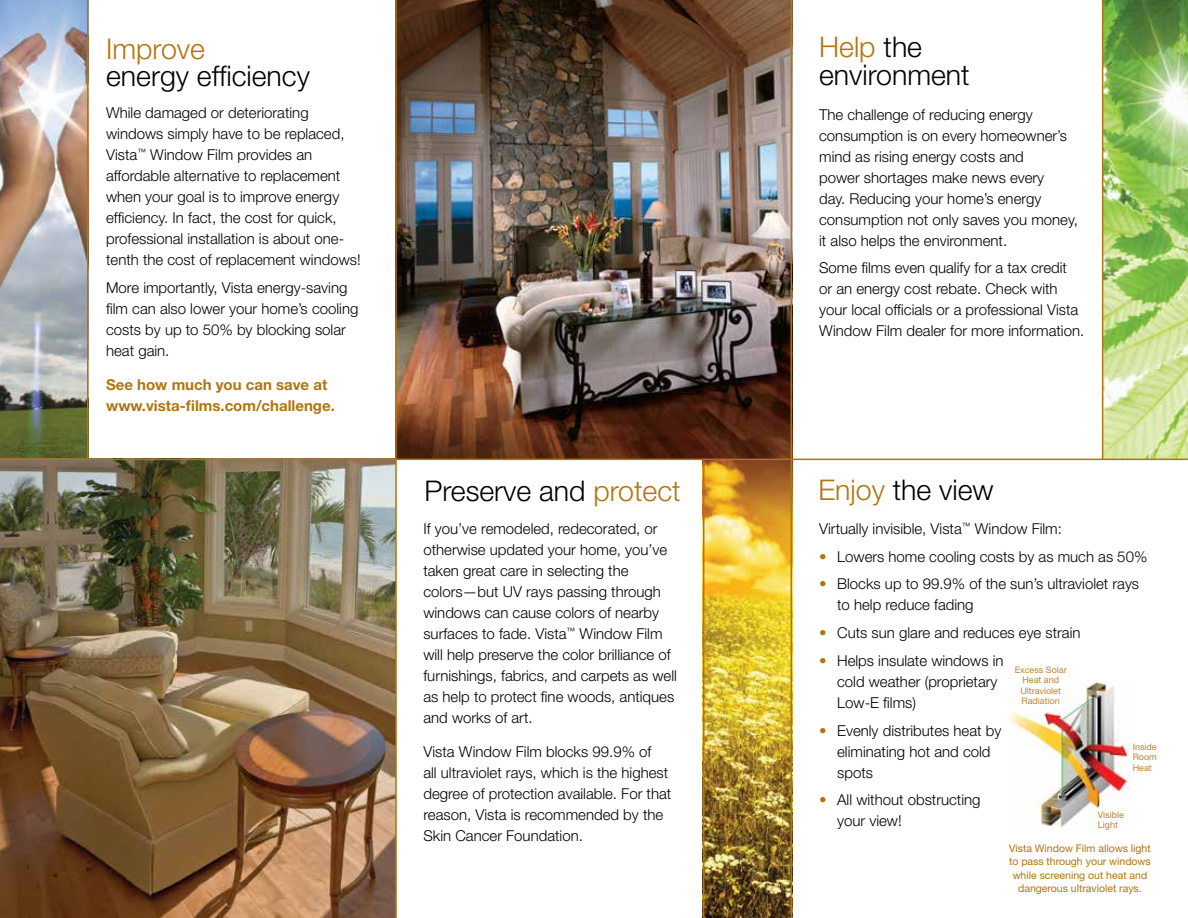
<style>
.page{position:relative;width:1188px;height:918px;background:#fff}
.page>*{position:absolute;margin:0;border:0;box-sizing:border-box;transform-origin:0 0}
.t1{font:300 28.5px/28.5px "Helvetica Neue";color:#000}
.t2{font:300 28.5px "Helvetica Neue";color:#b2740e}
.t3{font:300 15px/21px "Helvetica Neue";color:#000}
.t4{font:700 15px/21px "Helvetica Neue";color:#b2740e}
.t5{font:10.5px/13.5px "Helvetica Neue";color:#b2740e;text-align:center}
.t6{font:9px/10.5px "Helvetica Neue";color:#be842f;text-align:center}
.s1{color:#b2740e}
</style>
<div class="page">
<img style="left:1103px;top:0;width:85px;height:459px">
<img style="left:0;top:0;width:87px;height:459px">
<img style="left:397px;top:0;width:394px;height:459px">
<img style="left:1010px;top:680px;width:120px;height:148px">
<hr style="left:87px;top:0;width:1px;height:460px;background:#b2740e">
<img style="left:704px;top:460px;width:87px;height:458px">
<img style="left:0;top:460px;width:395px;height:458px">
<hr style="left:703px;top:460px;width:1px;height:458px;background:#b2740e">
<hr style="left:791px;top:0;width:1px;height:918px;background:#b2740e">
<hr style="left:395px;top:0;width:2px;height:918px;background:#b2740e">
<hr style="left:0;top:459px;width:1188px;height:1px;background:#b2740e">
<hr style="left:1102px;top:0;width:1px;height:459px;background:#b2740e">
<h1 class="t2" style="left:106px;top:32px;width:100px">Improve</h1>
<h1 class="t1" style="left:106px;top:61px;width:205px">energy efficiency</h1>
<p class="t3" style="left:106px;top:102px;width:256px">While damaged or deteriorating windows simply have to be replaced, Vista<sup>™</sup> Window Film provides an affordable alternative to replacement when your goal is to improve energy efficiency. In fact, the cost for quick, professional installation is about one&shy;tenth the cost of replacement windows!</p>
<p class="t3" style="left:106px;top:277px;width:254px">More importantly, Vista energy-saving film can also lower your home’s cooling costs by up to 50% by blocking solar heat gain.</p>
<p class="t4" style="left:106px;top:374px;width:230px">See how much you can save at www.vista-films.com/challenge.</p>
<h1 class="t1" style="left:425px;top:476px;width:258px">Preserve and <span class="s1">protect</span></h1>
<p class="t3" style="left:423px;top:518px;width:255px">If you’ve remodeled, redecorated, or otherwise updated your home, you’ve taken great care in selecting the colors—but UV rays passing through windows can cause colors of nearby surfaces to fade. Vista<sup>™</sup> Window Film will help preserve the color brilliance of furnishings, fabrics, and carpets as well as help to protect fine woods, antiques and works of art.</p>
<p class="t3" style="left:423px;top:741px;width:249px">Vista Window Film blocks 99.9% of<br>all ultraviolet rays, which is the highest degree of protection available. For that reason, Vista is recommended by the Skin Cancer Foundation.</p>
<h1 class="t1" style="left:819px;top:32px;width:152px"><span class="s1">Help</span> the environment</h1>
<p class="t3" style="left:819px;top:104px;width:260px">The challenge of reducing energy consumption is on every homeowner’s mind as rising energy costs and<br>power shortages make news every<br>day. Reducing your home’s energy consumption not only saves you money, it also helps the environment.</p>
<p class="t3" style="left:819px;top:257px;width:267px">Some films even qualify for a tax credit<br>or an energy cost rebate. Check with your local officials or a professional Vista Window Film dealer for more information.</p>
<h1 class="t1" style="left:818px;top:475px;width:177px"><span class="s1">Enjoy</span> the view</h1>
<p class="t3" style="left:819px;top:518px;width:244px">Virtually invisible, Vista<sup>™</sup> Window Film:</p>
<p class="t3" style="left:819px;top:545px;width:330px"><span class="s1">•</span> Lowers home cooling costs by as much as 50%</p>
<p class="t3" style="left:837px;top:573px;width:304px;text-indent:-18px"><span class="s1">•</span> Blocks up to 99.9% of the sun’s ultraviolet rays to help reduce fading</p>
<p class="t3" style="left:819px;top:622px;width:263px"><span class="s1">•</span> Cuts sun glare and reduces eye strain</p>
<p class="t3" style="left:837px;top:650px;width:168px;text-indent:-18px"><span class="s1">•</span> Helps insulate windows in cold weather (proprietary<br>Low-E films)</p>
<p class="t3" style="left:837px;top:719px;width:166px;text-indent:-18px"><span class="s1">•</span> Evenly distributes heat by eliminating hot and cold spots</p>
<p class="t3" style="left:837px;top:789px;width:145px;text-indent:-18px"><span class="s1">•</span> All without obstructing your view!</p>
<p class="t6" style="left:1015px;top:664px;width:54px">Excess Solar<br>Heat and<br>Ultraviolet<br>Radiation</p>
<p class="t6" style="left:1133px;top:741px;width:26px;text-align:justify">Inside Room Heat</p>
<p class="t6" style="left:1098px;top:809px;width:28px;text-align:left">Visible<br>Light</p>
<p class="t5" style="left:1009px;top:841px;width:143px">Vista Window Film allows light to pass through your windows while screening out heat and dangerous ultraviolet rays.</p>
</div>
